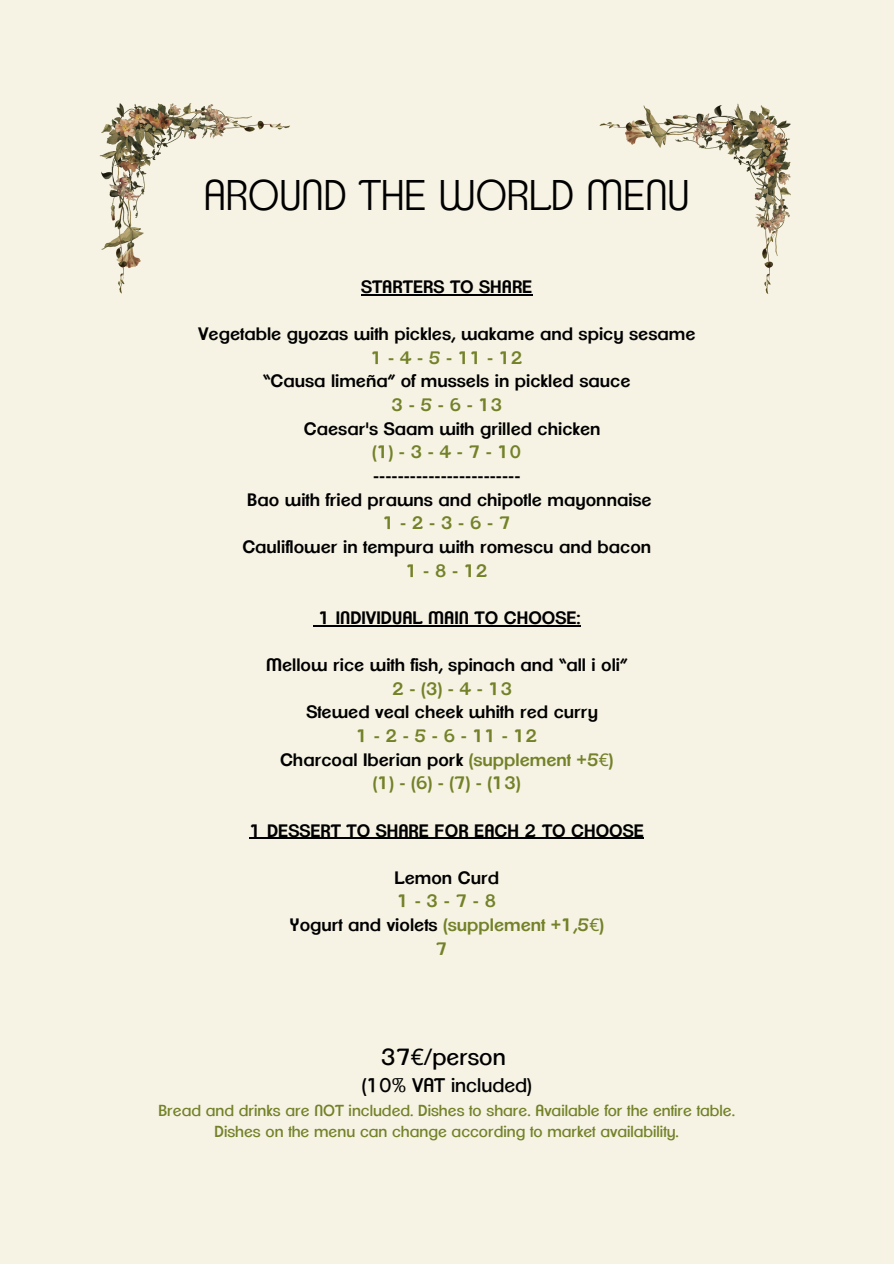
<style>
.page{position:relative;width:894px;height:1264px;background:#fff}
.page>*{position:absolute;margin:0;border:0;box-sizing:border-box;transform-origin:0 0}
.t1{font:300 41.7px "Clemente P Dae";color:#000}
.t2{font:22.8px "Clemente P Dai";color:#000}
.t3{font:19.2px "Clemente P Dai";color:#000}
.t4{font:600 17.55px "Clemente P Dak";color:#000}
.t5{font:600 17.55px "Clemente P Dak";color:#738128}
.t6{font:15.6px "Clemente P Dai";color:#738128}
.s1{color:#738128}
.s2{font-family:"Noto Sans";font-weight:400;color:#738128}
.s3{font-family:"Noto Sans"}
</style>
<div class="page">
<div style="left:0;top:0;width:893px;height:1263px;background:#f6f3e4"></div>
<img style="left:99px;top:103px;width:191px;height:191px">
<img style="left:599px;top:103px;width:192px;height:191px">
<hr style="left:361px;top:294px;width:171px;height:1px;background:#000">
<hr style="left:318px;top:625px;width:262px;height:1px;background:#000">
<hr style="left:249px;top:837px;width:394px;height:1px;background:#000">
<p class="t1" style="left:204px;top:176px;width:487px">AROUND THE WORLD MENU</p>
<h2 class="t4" style="left:361px;top:279px;width:173px">STARTERS TO SHARE</h2>
<h3 class="t4" style="left:198px;top:326px;width:499px">Vegetable gyozas with pickles, wakame and spicy sesame</h3>
<h3 class="t5" style="left:371px;top:350px;width:153px">1-4-5-11-12</h3>
<h3 class="t4" style="left:263px;top:373px;width:369px">“Causa limeña” of mussels in pickled sauce</h3>
<h3 class="t5" style="left:391px;top:397px;width:112px">3-5-6-13</h3>
<h3 class="t4" style="left:304px;top:421px;width:298px">Caesar's Saam with grilled chicken</h3>
<h3 class="t5" style="left:372px;top:444px;width:151px">(1)-3-4-7-10</h3>
<h3 class="t4" style="left:373px;top:468px;width:149px">------------------------</h3>
<h3 class="t4" style="left:247px;top:491px;width:406px">Bao with fried prawns and chipotle mayonnaise</h3>
<h3 class="t5" style="left:382px;top:515px;width:130px">1-2-3-6-7</h3>
<h3 class="t4" style="left:242px;top:539px;width:410px">Cauliflower in tempura with romescu and bacon</h3>
<h3 class="t5" style="left:405px;top:562px;width:83px">1-8-12</h3>
<h2 class="t4" style="left:318px;top:610px;width:264px">1 INDIVIDUAL MAIN TO CHOOSE:</h2>
<h3 class="t4" style="left:266px;top:657px;width:363px">Mellow rice with fish, spinach and “all i oli”</h3>
<h3 class="t5" style="left:392px;top:680px;width:122px">2-(3)-4-13</h3>
<h3 class="t4" style="left:306px;top:704px;width:293px">Stewed veal cheek whith red curry</h3>
<h3 class="t5" style="left:356px;top:728px;width:182px">1-2-5-6-11-12</h3>
<h3 class="t4" style="left:280px;top:751px;width:335px">Charcoal Iberian pork <span class="s1">(supplement +5</span><span class="s2">€</span><span class="s1">)</span></h3>
<h3 class="t5" style="left:373px;top:775px;width:149px">(1) - (6) - (7) - (13)</h3>
<p class="t4" style="left:249px;top:822px;width:395px">1 DESSERT TO SHARE FOR EACH 2 TO CHOOSE</p>
<p class="t4" style="left:394px;top:869px;width:106px">Lemon Curd</p>
<p class="t5" style="left:397px;top:893px;width:100px">1-3-7-8</p>
<p class="t4" style="left:289px;top:917px;width:316px">Yogurt and violets <span class="s1">(supplement +1,5</span><span class="s2">€</span><span class="s1">)</span></p>
<p class="t5" style="left:435px;top:940px;width:13px">7</p>
<p class="t2" style="left:381px;top:1046px;width:126px">37<span class="s3">€</span>/person</p>
<h1 class="t3" style="left:361px;top:1076px;width:172px">(10% VAT included)</h1>
<h2 class="t6" style="left:158px;top:1103px;width:578px">Bread and drinks are NOT included. Dishes to share. Available for the entire table.</h2>
<h3 class="t6" style="left:214px;top:1124px;width:466px">Dishes on the menu can change according to market availability.</h3>
</div>
